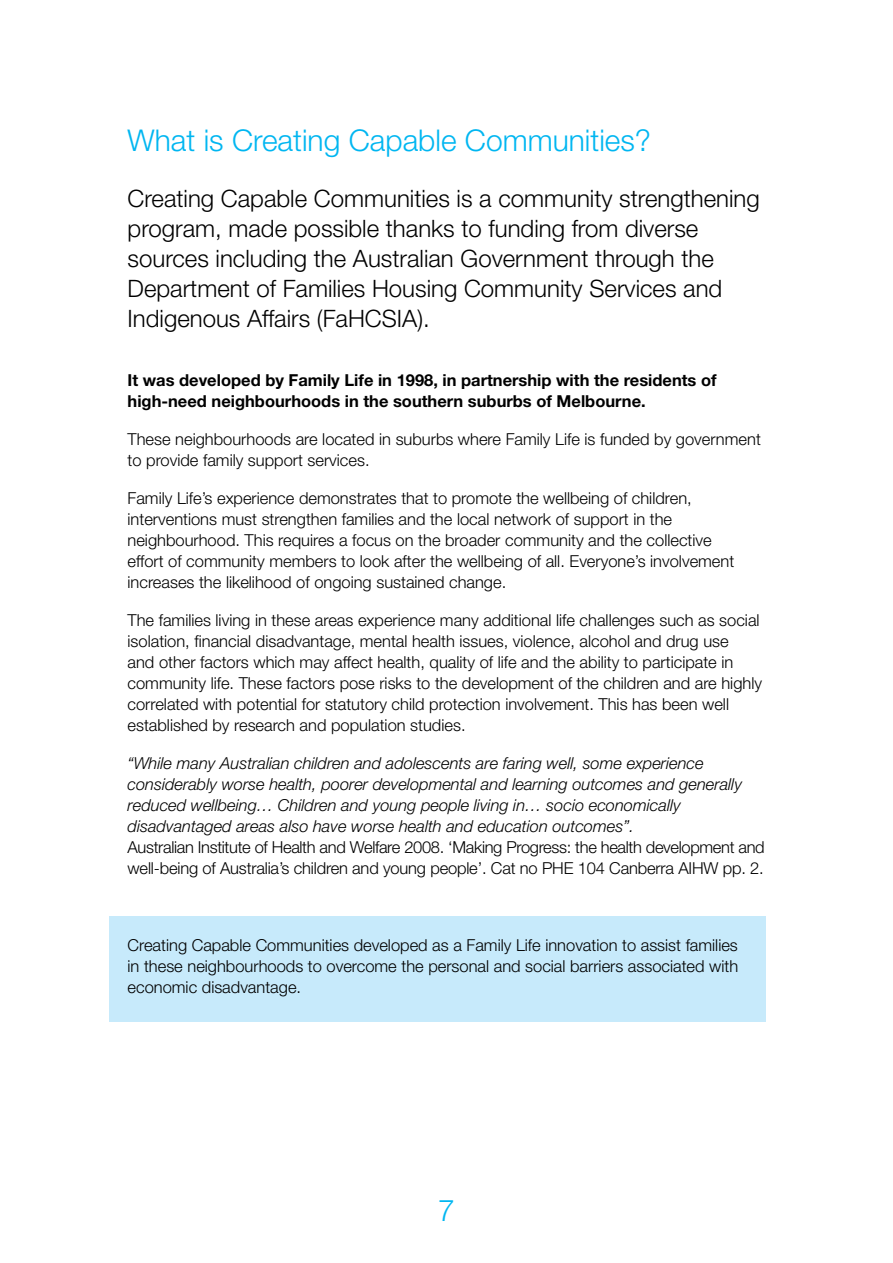
<style>
.page{position:relative;width:893px;height:1263px;background:#fff}
.page>*{position:absolute;margin:0;border:0;box-sizing:border-box;transform-origin:0 0}
.t1{font:300 30px "Helvetica Neue";color:#00b6f1}
.t2{font:300 24px/30px "Helvetica Neue";color:#000}
.t3{font:300 16.5px/21px "Helvetica Neue";color:#000}
.t4{font:italic 300 16.5px/21px "Helvetica Neue";color:#000}
.t5{font:300 16.5px/21px "Helvetica Neue";letter-spacing:-.02em;color:#000}
.t6{font:700 16.5px/21px "Helvetica Neue";color:#000}
</style>
<div class="page">
<div style="left:109px;top:916px;width:656px;height:105px;background:#c7eafb"></div>
<h1 class="t1" style="left:128px;top:122px;width:525px">What is Creating Capable Communities?</h1>
<p class="t2" style="left:128px;top:182px;width:634px">Creating Capable Communities is a community strengthening program, made possible thanks to funding from diverse sources including the Australian Government through the Department of Families Housing Community Services and Indigenous Affairs (FaHCSIA).</p>
<p class="t6" style="left:128px;top:369px;width:591px">It was developed by Family Life in 1998, in partnership with the residents of high-need neighbourhoods in the southern suburbs of Melbourne.</p>
<p class="t3" style="left:128px;top:429px;width:635px">These neighbourhoods are located in suburbs where Family Life is funded by government to provide family support services.</p>
<p class="t3" style="left:128px;top:488px;width:608px">Family Life’s experience demonstrates that to promote the wellbeing of children, interventions must strengthen families and the local network of support in the neighbourhood. This requires a focus on the broader community and the collective effort of community members to look after the wellbeing of all. Everyone’s involvement increases the likelihood of ongoing sustained change.</p>
<p class="t3" style="left:128px;top:610px;width:636px">The families living in these areas experience many additional life challenges such as social isolation, financial disadvantage, mental health issues, violence, alcohol and drug use<br>and other factors which may affect health, quality of life and the ability to participate in community life. These factors pose risks to the development of the children and are highly correlated with potential for statutory child protection involvement. This has been well established by research and population studies.</p>
<p class="t4" style="left:128px;top:753px;width:616px">“While many Australian children and adolescents are faring well, some experience considerably worse health, poorer developmental and learning outcomes and generally reduced wellbeing… Children and young people living in… socio economically disadvantaged areas also have worse health and education outcomes”.</p>
<p class="t5" style="left:128px;top:837px;width:639px">Australian Institute of Health and Welfare 2008. ‘Making Progress: the health development and well-being of Australia’s children and young people’. Cat no PHE 104 Canberra AIHW pp. 2.</p>
<p class="t3" style="left:128px;top:934px;width:612px;text-align:justify">Creating Capable Communities developed as a Family Life innovation to assist families in these neighbourhoods to overcome the personal and social barriers associated with economic disadvantage.</p>
<h1 class="t1" style="left:438px;top:1192px;width:18px">7</h1>
</div>
